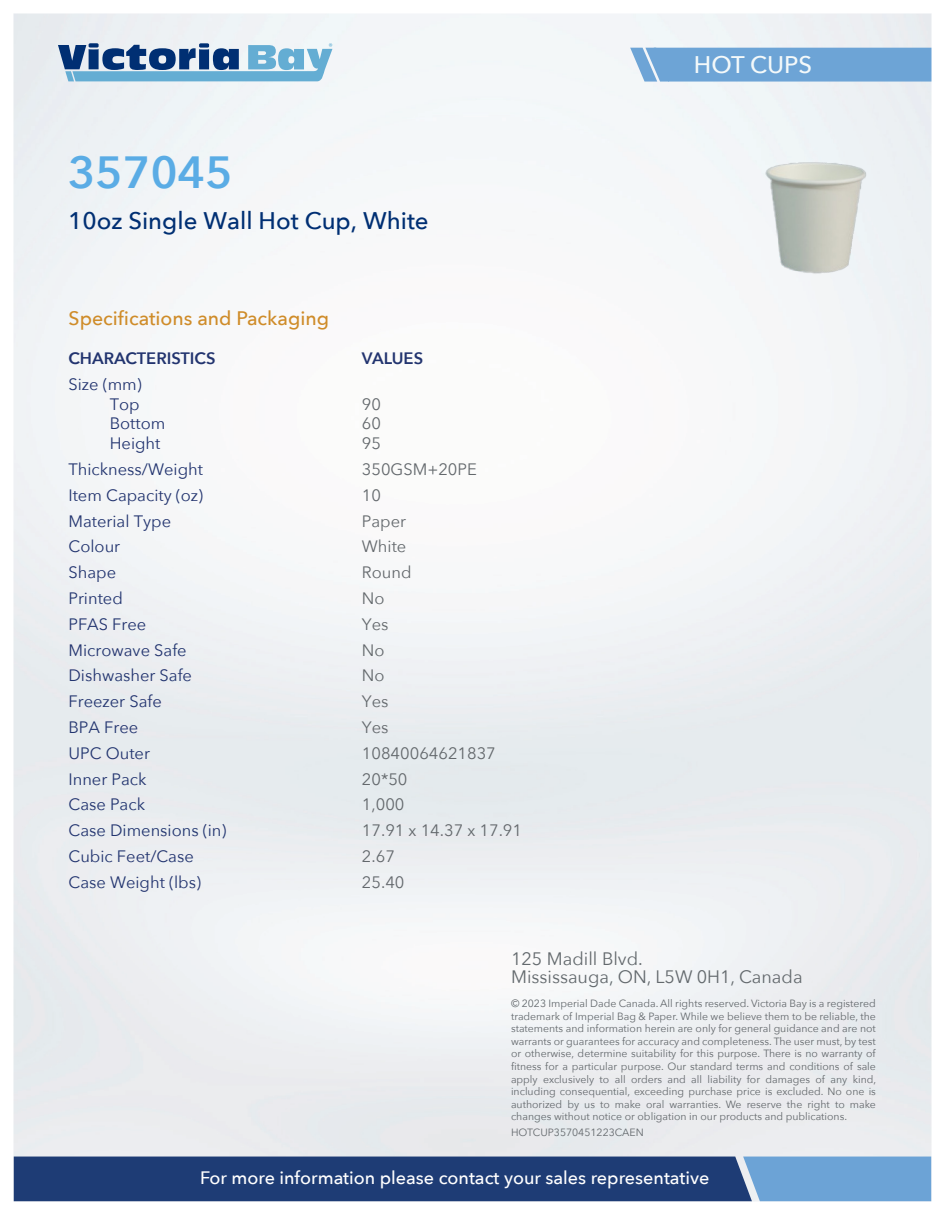
<style>
.page{position:relative;width:945px;height:1215px;background:#fff}
.page>*{position:absolute;margin:0;border:0;box-sizing:border-box;transform-origin:0 0}
.t1{font:600 45px "Avenir Next";color:#5aace5}
.t2{font:500 24px "Avenir Next";color:#002f73}
.t3{font:500 24px "Avenir Next";color:#f4f9fa}
.t4{font:500 19.5px "Avenir Next";color:#cf8c29}
.t5{font:500 18px "Avenir Next";color:#fff}
.t6{font:18px/18px "Avenir Next";color:#63696d}
.t7{font:16.5px/19.8px "Avenir Next";color:#22346f;text-align:right}
.t8{font:16.5px "Avenir Next";color:#63686c}
.t9{font:600 16.5px "Avenir Next";color:#22346f}
.t10{font:10.5px/12.6px "Avenir Next";color:#63686c;text-align:justify}
</style>
<div class="page">
<svg style="left:14px;top:1157px;width:917px;height:45px;background:#32548a"></svg>
<img style="left:763px;top:155px;width:107px;height:123px">
<svg style="left:58px;top:43px;width:274px;height:38px;background:#7aa3c5"></svg>
<div style="left:630px;top:48px;width:302px;height:34px;background:#6da4d6"></div>
<h1 class="t1" style="left:68px;top:133px;width:166px">357045</h1>
<h2 class="t2" style="left:68px;top:200px;width:362px">10oz Single Wall Hot Cup, White</h2>
<h3 class="t4" style="left:69px;top:302px;width:262px">Specifications and Packaging</h3>
<h3 class="t9" style="left:68px;top:344px;width:149px">CHARACTERISTICS</h3>
<h3 class="t9" style="left:362px;top:344px;width:63px">VALUES</h3>
<h3 class="t7" style="left:68px;top:373px;width:75px">Size (mm)<br>Top</h3>
<h3 class="t8" style="left:362px;top:390px;width:21px">90</h3>
<h3 class="t7" style="left:110px;top:413px;width:57px">Bottom</h3>
<h3 class="t8" style="left:362px;top:410px;width:21px">60</h3>
<h3 class="t7" style="left:110px;top:433px;width:52px">Height</h3>
<h3 class="t8" style="left:362px;top:430px;width:21px">95</h3>
<h3 class="t7" style="left:68px;top:459px;width:136px">Thickness/Weight</h3>
<h3 class="t8" style="left:362px;top:455px;width:116px">350GSM+20PE</h3>
<h3 class="t7" style="left:68px;top:484px;width:136px">Item Capacity (oz)</h3>
<h3 class="t8" style="left:362px;top:481px;width:21px">10</h3>
<h3 class="t7" style="left:68px;top:510px;width:104px">Material Type</h3>
<h3 class="t8" style="left:362px;top:507px;width:46px">Paper</h3>
<h3 class="t7" style="left:68px;top:536px;width:53px">Colour</h3>
<h3 class="t8" style="left:362px;top:533px;width:46px">White</h3>
<h3 class="t7" style="left:68px;top:562px;width:49px">Shape</h3>
<h3 class="t8" style="left:362px;top:559px;width:51px">Round</h3>
<h3 class="t7" style="left:68px;top:588px;width:56px">Printed</h3>
<h3 class="t8" style="left:362px;top:584px;width:24px">No</h3>
<h3 class="t7" style="left:68px;top:613px;width:79px">PFAS Free</h3>
<h3 class="t8" style="left:362px;top:610px;width:28px">Yes</h3>
<h3 class="t7" style="left:68px;top:639px;width:120px">Microwave Safe</h3>
<h3 class="t8" style="left:362px;top:636px;width:24px">No</h3>
<h3 class="t7" style="left:68px;top:665px;width:125px">Dishwasher Safe</h3>
<h3 class="t8" style="left:362px;top:662px;width:24px">No</h3>
<h3 class="t7" style="left:68px;top:691px;width:95px">Freezer Safe</h3>
<h3 class="t8" style="left:362px;top:688px;width:28px">Yes</h3>
<h3 class="t7" style="left:68px;top:717px;width:71px">BPA Free</h3>
<h3 class="t8" style="left:362px;top:713px;width:28px">Yes</h3>
<h3 class="t7" style="left:68px;top:743px;width:83px">UPC Outer</h3>
<h3 class="t8" style="left:362px;top:739px;width:135px">10840064621837</h3>
<h3 class="t7" style="left:68px;top:768px;width:80px">Inner Pack</h3>
<h3 class="t8" style="left:362px;top:765px;width:47px">20*50</h3>
<h3 class="t7" style="left:68px;top:794px;width:78px">Case Pack</h3>
<h3 class="t8" style="left:362px;top:791px;width:44px">1,000</h3>
<h3 class="t7" style="left:68px;top:820px;width:159px">Case Dimensions (in)</h3>
<h3 class="t8" style="left:362px;top:817px;width:162px">17.91 x 14.37 x 17.91</h3>
<h3 class="t7" style="left:68px;top:846px;width:127px">Cubic Feet/Case</h3>
<h3 class="t8" style="left:362px;top:842px;width:34px">2.67</h3>
<h3 class="t7" style="left:68px;top:872px;width:134px">Case Weight (lbs)</h3>
<h3 class="t8" style="left:362px;top:868px;width:44px">25.40</h3>
<h2 class="t3" style="left:694px;top:44px;width:120px">HOT CUPS</h2>
<h3 class="t6" style="left:511px;top:949px;width:293px">125 Madill Blvd.<br>Mississauga, ON, L5W 0H1, Canada</h3>
<p class="t10" style="left:511px;top:997px;width:367px">© 2023 Imperial Dade Canada. All rights reserved. Victoria Bay is a registered trademark of Imperial Bag &amp; Paper. While we believe them to be reliable, the statements and information herein are only for general guidance and are not warrants or guarantees for accuracy and completeness. The user must, by test or otherwise, determine suitability for this purpose. There is no warranty of fitness for a particular purpose. Our standard terms and conditions of sale apply exclusively to all orders and all liability for damages of any kind, including consequential, exceeding purchase price is excluded. No one is authorized by us to make oral warranties. We reserve the right to make changes without notice or obligation in our products and publications.</p>
<p class="t10" style="left:511px;top:1125px;width:134px">HOTCUP3570451223CAEN</p>
<h3 class="t5" style="left:200px;top:1163px;width:511px">For more information please contact your sales representative</h3>
</div>
